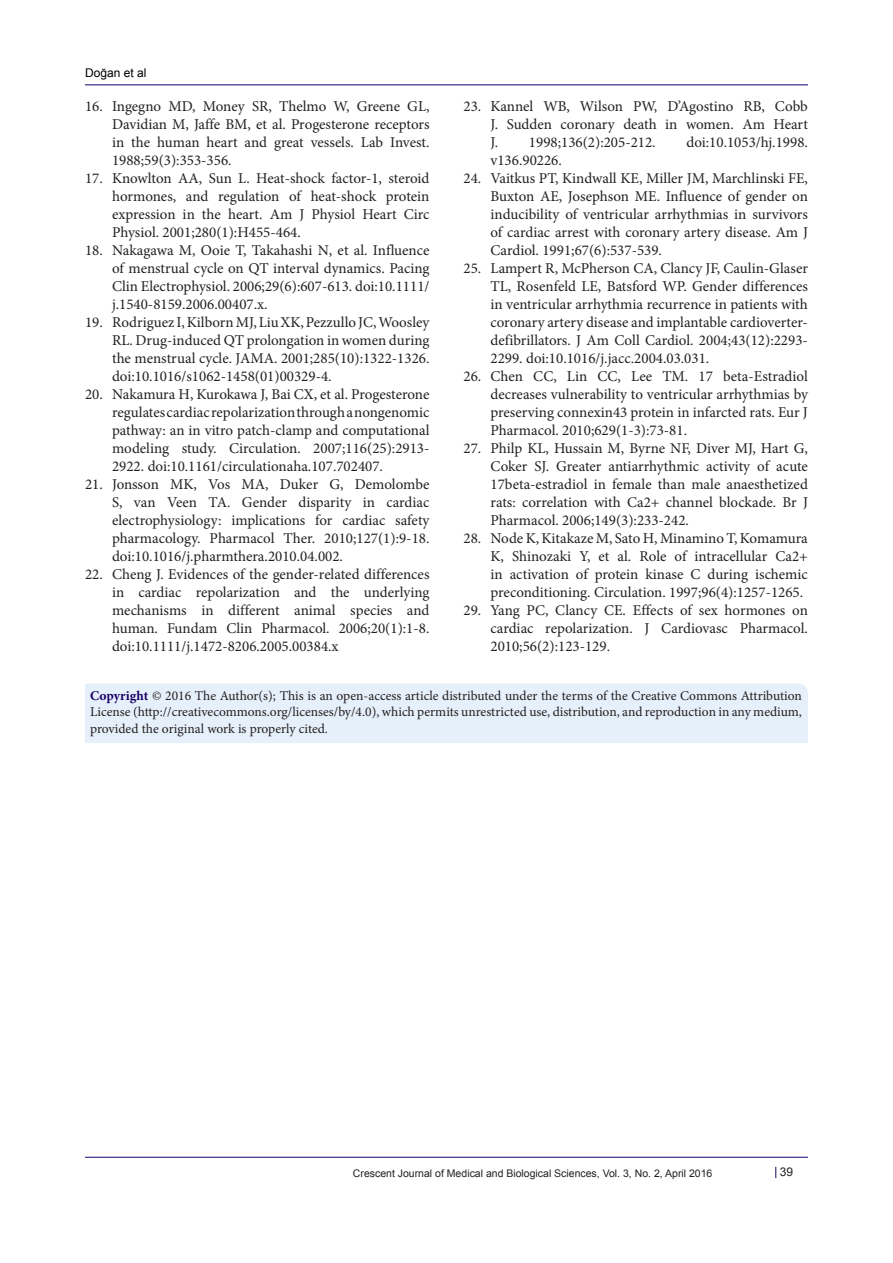
<style>
.page{position:relative;width:893px;height:1263px;background:#fff}
.page>*{position:absolute;margin:0;border:0;box-sizing:border-box;transform-origin:0 0}
.t1{font:15px/18px "Minion Pro";color:#231f20;text-align:justify}
.t2{font:13.5px/16.5px "Minion Pro";letter-spacing:-.005em;color:#231f20;text-align:justify}
.t3{font:12px "Arial";color:#000001}
.t4{font:12px "Arial";color:#231f20}
.t5{font:10.5px "Arial";color:#231f20}
.s1{font-weight:700;color:#190066}
</style>
<div class="page">
<hr style="left:85px;top:85px;width:723px;height:1px;background:#190066">
<hr style="left:85px;top:1157px;width:723px;height:1px;background:#190066">
<div style="left:85px;top:684px;width:723px;height:59px;background:#e6f0fa"></div>
<div style="left:90px;top:690px;width:712px;height:52px;background:#e6f0fa"></div>
<p class="t3" style="left:85px;top:65px;width:63px">Doğan et al</p>
<p class="t1" style="left:112px;top:98px;width:319px;text-indent:-27px">16. Ingegno MD, Money SR, Thelmo W, Greene GL, Davidian M, Jaffe BM, et al. Progesterone receptors in the human heart and great vessels. Lab Invest.<br>1988;59(3):353-356.</p>
<p class="t1" style="left:112px;top:170px;width:319px;text-indent:-27px">17. Knowlton AA, Sun L. Heat-shock factor-1, steroid hormones, and regulation of heat-shock protein expression in the heart. Am J Physiol Heart Circ Physiol. 2001;280(1):H455-464.</p>
<p class="t1" style="left:112px;top:242px;width:319px;text-indent:-27px">18. Nakagawa M, Ooie T, Takahashi N, et al. Influence of menstrual cycle on QT interval dynamics. Pacing Clin Electrophysiol. 2006;29(6):607-613. doi:10.1111/ j.1540-8159.2006.00407.x.</p>
<p class="t1" style="left:112px;top:314px;width:319px;text-indent:-27px">19. Rodriguez I, Kilborn MJ, Liu XK, Pezzullo JC, Woosley RL. Drug-induced QT prolongation in women during the menstrual cycle. JAMA. 2001;285(10):1322-1326. doi:10.1016/s1062-1458(01)00329-4.</p>
<p class="t1" style="left:112px;top:386px;width:319px;text-indent:-27px">20. Nakamura H, Kurokawa J, Bai CX, et al. Progesterone regulates cardiac repolarization through a nongenomic pathway: an in vitro patch-clamp and computational modeling study. Circulation. 2007;116(25):2913- 2922. doi:10.1161/circulationaha.107.702407.</p>
<p class="t1" style="left:112px;top:476px;width:319px;text-indent:-27px">21. Jonsson MK, Vos MA, Duker G, Demolombe S, van Veen TA. Gender disparity in cardiac electrophysiology: implications for cardiac safety pharmacology. Pharmacol Ther. 2010;127(1):9-18. doi:10.1016/j.pharmthera.2010.04.002.</p>
<p class="t1" style="left:112px;top:566px;width:319px;text-indent:-27px">22. Cheng J. Evidences of the gender-related differences in cardiac repolarization and the underlying mechanisms in different animal species and human. Fundam Clin Pharmacol. 2006;20(1):1-8. doi:10.1111/j.1472-8206.2005.00384.x</p>
<p class="t1" style="left:490px;top:98px;width:319px;text-indent:-27px">23. Kannel WB, Wilson PW, D’Agostino RB, Cobb J. Sudden coronary death in women. Am Heart J. 1998;136(2):205-212.</p>
<p class="t1" style="left:686px;top:134px;width:123px">doi:10.1053/hj.1998.</p>
<p class="t1" style="left:490px;top:152px;width:73px">v136.90226.</p>
<p class="t1" style="left:490px;top:170px;width:319px;text-indent:-27px">24. Vaitkus PT, Kindwall KE, Miller JM, Marchlinski FE, Buxton AE, Josephson ME. Influence of gender on inducibility of ventricular arrhythmias in survivors of cardiac arrest with coronary artery disease. Am J Cardiol. 1991;67(6):537-539.</p>
<p class="t1" style="left:490px;top:260px;width:319px;text-indent:-27px">25. Lampert R, McPherson CA, Clancy JF, Caulin-Glaser TL, Rosenfeld LE, Batsford WP. Gender differences in ventricular arrhythmia recurrence in patients with coronary artery disease and implantable cardioverter&shy;defibrillators. J Am Coll Cardiol. 2004;43(12):2293- 2299. doi:10.1016/j.jacc.2004.03.031.</p>
<p class="t1" style="left:490px;top:368px;width:319px;text-indent:-27px">26. Chen CC, Lin CC, Lee TM. 17 beta-Estradiol decreases vulnerability to ventricular arrhythmias by preserving connexin43 protein in infarcted rats. Eur J Pharmacol. 2010;629(1-3):73-81.</p>
<p class="t1" style="left:490px;top:440px;width:319px;text-indent:-27px">27. Philp KL, Hussain M, Byrne NF, Diver MJ, Hart G, Coker SJ. Greater antiarrhythmic activity of acute 17beta-estradiol in female than male anaesthetized rats: correlation with Ca2+ channel blockade. Br J Pharmacol. 2006;149(3):233-242.</p>
<p class="t1" style="left:490px;top:530px;width:319px;text-indent:-27px">28. Node K, Kitakaze M, Sato H, Minamino T, Komamura K, Shinozaki Y, et al. Role of intracellular Ca2+ in activation of protein kinase C during ischemic preconditioning. Circulation. 1997;96(4):1257-1265.</p>
<p class="t1" style="left:490px;top:602px;width:319px;text-indent:-27px">29. Yang PC, Clancy CE. Effects of sex hormones on cardiac repolarization. J Cardiovasc Pharmacol.<br>2010;56(2):123-129.</p>
<p class="t2" style="left:90px;top:687px;width:713px"><span class="s1">Copyright</span> © 2016 The Author(s); This is an open-access article distributed under the terms of the Creative Commons Attribution License (http://creativecommons.org/licenses/by/4.0), which permits unrestricted use, distribution, and reproduction in any medium, provided the original work is properly cited.</p>
<p class="t5" style="left:353px;top:1166px;width:361px">Crescent Journal of Medical and Biological Sciences, Vol. 3, No. 2, April 2016</p>
<p class="t4" style="left:780px;top:1163px;width:15px">39</p>
</div>
